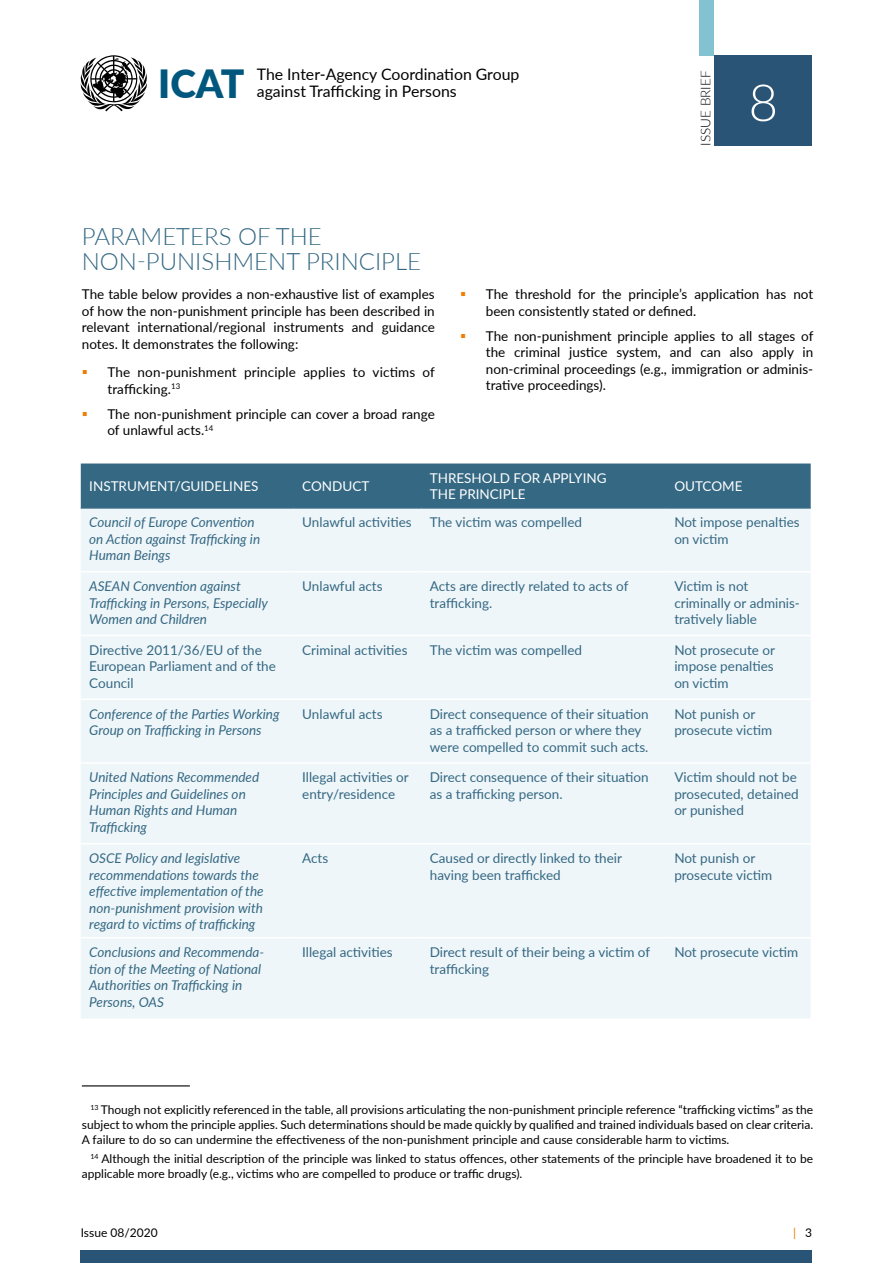
<style>
.page{position:relative;width:893px;height:1263px;background:#fff}
.page>*{position:absolute;margin:0;border:0;box-sizing:border-box;transform-origin:0 0}
.t1{font:300 51px "Lato";color:#fff}
.t2{font:900 38.85px "Lato";color:#00577e}
.HEADING_B{font:300 24px/25.5px "Lato";color:#346883}
.t3{font:15.9px "Lato";color:#000}
.BODY{font:13.5px/16.5px "Lato";color:#346883}
.BODY-2{font:13.5px/16.5px "Lato";color:#000}
.BODY-3{font:italic 13.5px/16.5px "Lato";color:#346883}
.table_header{font:13.5px/16.5px "Lato";color:#fff}
.t4{font:300 13.5px "Lato";color:#000}
.FOOTNOTE{font:12px/15px "Lato";color:#000;text-align:justify}
.BODY-4{font:12px "Lato";color:#ef7d00}
.s1{color:#000}
</style>
<div class="page">
<div style="left:81px;top:1250px;width:731px;height:13px;background:#2a5476"></div>
<div style="left:714px;top:55px;width:98px;height:91px;background:#2a5476"></div>
<div style="left:699px;top:0;width:15px;height:55px;background:#83c2d1"></div>
<hr style="left:82px;top:1085px;width:108px;height:1px;background:#000">
<div style="left:81px;top:463px;width:730px;height:44px;background:#346883"></div>
<div style="left:81px;top:509px;width:730px;height:509px;background:#eff6f9"></div>
<hr style="left:81px;top:507px;width:213px;height:2px;background:#346883">
<hr style="left:294px;top:507px;width:127px;height:2px;background:#346883">
<hr style="left:421px;top:507px;width:245px;height:2px;background:#346883">
<hr style="left:666px;top:507px;width:145px;height:2px;background:#346883">
<hr style="left:81px;top:571px;width:213px;height:1px;background:#fff">
<hr style="left:294px;top:571px;width:127px;height:1px;background:#fff">
<hr style="left:421px;top:571px;width:245px;height:1px;background:#fff">
<hr style="left:666px;top:571px;width:145px;height:1px;background:#fff">
<hr style="left:81px;top:635px;width:213px;height:1px;background:#fff">
<hr style="left:294px;top:635px;width:127px;height:1px;background:#fff">
<hr style="left:421px;top:635px;width:245px;height:1px;background:#fff">
<hr style="left:666px;top:635px;width:145px;height:1px;background:#fff">
<hr style="left:81px;top:698px;width:213px;height:2px;background:#fff">
<hr style="left:294px;top:698px;width:127px;height:2px;background:#fff">
<hr style="left:421px;top:698px;width:245px;height:2px;background:#fff">
<hr style="left:666px;top:698px;width:145px;height:2px;background:#fff">
<hr style="left:81px;top:762px;width:213px;height:2px;background:#fff">
<hr style="left:294px;top:762px;width:127px;height:2px;background:#fff">
<hr style="left:421px;top:762px;width:245px;height:2px;background:#fff">
<hr style="left:666px;top:762px;width:145px;height:2px;background:#fff">
<hr style="left:81px;top:843px;width:213px;height:1px;background:#fff">
<hr style="left:294px;top:843px;width:127px;height:1px;background:#fff">
<hr style="left:421px;top:843px;width:245px;height:1px;background:#fff">
<hr style="left:666px;top:843px;width:145px;height:1px;background:#fff">
<hr style="left:81px;top:937px;width:213px;height:1px;background:#fff">
<hr style="left:294px;top:937px;width:127px;height:1px;background:#fff">
<hr style="left:421px;top:937px;width:245px;height:1px;background:#fff">
<hr style="left:666px;top:937px;width:145px;height:1px;background:#fff">
<svg style="left:81px;top:55px;width:66px;height:56px"></svg>
<p class="t2" style="left:158px;top:55px;width:88px">ICAT</p>
<p class="t3" style="left:257px;top:63px;width:264px">The Inter-Agency Coordination Group</p>
<p class="t3" style="left:257px;top:80px;width:201px">against Trafficking in Persons</p>
<p class="HEADING_B" style="left:82px;top:222px;width:341px">PARAMETERS OF THE<br>NON-PUNISHMENT PRINCIPLE</p>
<p class="t4" style="left:696px;top:146px;width:76px;rotate:-90deg">ISSUE BRIEF</p>
<h1 class="t1" style="left:748px;top:67px;width:31px">8</h1>
<p class="BODY-2" style="left:82px;top:286px;width:354px;text-align:justify">The table below provides a non-exhaustive list of examples of how the non-punishment principle has been described in relevant international/regional instruments and guidance notes. It demonstrates the following:</p>
<p class="BODY-2" style="left:107px;top:364px;width:329px">The non-punishment principle applies to victims of trafficking.<sup>13</sup></p>
<p class="BODY-2" style="left:107px;top:405px;width:329px">The non-punishment principle can cover a broad range of unlawful acts.<sup>14</sup></p>
<p class="BODY-2" style="left:486px;top:286px;width:329px">The threshold for the principle’s application has not been consistently stated or defined.</p>
<p class="BODY-2" style="left:486px;top:327px;width:329px;text-align:justify">The non-punishment principle applies to all stages of the criminal justice system, and can also apply in non-criminal proceedings (e.g., immigration or adminis&shy;trative proceedings).</p>
<p class="table_header" style="left:89px;top:477px;width:171px">INSTRUMENT/GUIDELINES</p>
<p class="table_header" style="left:302px;top:477px;width:69px">CONDUCT</p>
<p class="table_header" style="left:430px;top:469px;width:178px">THRESHOLD FOR APPLYING<br>THE PRINCIPLE</p>
<p class="table_header" style="left:674px;top:477px;width:70px">OUTCOME</p>
<p class="BODY-3" style="left:89px;top:514px;width:172px">Council of Europe Convention on Action against Trafficking in<br>Human Beings</p>
<p class="BODY" style="left:302px;top:513px;width:111px">Unlawful activities</p>
<p class="BODY" style="left:430px;top:513px;width:154px">The victim was compelled</p>
<p class="BODY" style="left:674px;top:513px;width:127px">Not impose penalties on victim</p>
<p class="BODY-3" style="left:89px;top:577px;width:180px">ASEAN Convention against<br>Trafficking in Persons, Especially<br>Women and Children</p>
<p class="BODY" style="left:302px;top:577px;width:82px">Unlawful acts</p>
<p class="BODY" style="left:430px;top:577px;width:200px">Acts are directly related to acts of trafficking.</p>
<p class="BODY" style="left:674px;top:577px;width:127px">Victim is not criminally or adminis&shy;tratively liable</p>
<p class="BODY" style="left:89px;top:641px;width:188px">Directive 2011/36/EU of the<br>European Parliament and of the<br>Council</p>
<p class="BODY" style="left:302px;top:641px;width:107px">Criminal activities</p>
<p class="BODY" style="left:430px;top:641px;width:154px">The victim was compelled</p>
<p class="BODY" style="left:674px;top:641px;width:102px;text-align:justify">Not prosecute or impose penalties on victim</p>
<p class="BODY-3" style="left:89px;top:705px;width:192px">Conference of the Parties Working<br>Group on Trafficking in Persons</p>
<p class="BODY" style="left:302px;top:705px;width:82px">Unlawful acts</p>
<p class="BODY" style="left:430px;top:705px;width:220px">Direct consequence of their situation as a trafficked person or where they were compelled to commit such acts.</p>
<p class="BODY" style="left:674px;top:705px;width:99px">Not punish or prosecute victim</p>
<p class="BODY-3" style="left:89px;top:769px;width:171px">United Nations Recommended<br>Principles and Guidelines on<br>Human Rights and Human<br>Trafficking</p>
<p class="BODY" style="left:302px;top:769px;width:108px">Illegal activities or entry/residence</p>
<p class="BODY" style="left:430px;top:769px;width:220px">Direct consequence of their situation as a trafficking person.</p>
<p class="BODY" style="left:674px;top:769px;width:126px">Victim should not be prosecuted, detained or punished</p>
<p class="BODY-3" style="left:89px;top:849px;width:176px">OSCE Policy and legislative recommendations towards the effective implementation of the non-punishment provision with regard to victims of trafficking</p>
<p class="BODY" style="left:302px;top:849px;width:28px">Acts</p>
<p class="BODY" style="left:430px;top:849px;width:194px">Caused or directly linked to their having been trafficked</p>
<p class="BODY" style="left:674px;top:849px;width:99px">Not punish or prosecute victim</p>
<p class="BODY-3" style="left:89px;top:943px;width:176px">Conclusions and Recommenda&shy;tion of the Meeting of National<br>Authorities on Trafficking in<br>Persons, OAS</p>
<p class="BODY" style="left:302px;top:943px;width:92px">Illegal activities</p>
<p class="BODY" style="left:430px;top:943px;width:222px">Direct result of their being a victim of trafficking</p>
<p class="BODY" style="left:674px;top:943px;width:125px">Not prosecute victim</p>
<p class="FOOTNOTE" style="left:82px;top:1101px;width:733px;text-indent:9px"><sup>13</sup> Though not explicitly referenced in the table, all provisions articulating the non-punishment principle reference “trafficking victims” as the subject to whom the principle applies. Such determinations should be made quickly by qualified and trained individuals based on clear criteria.<br>A failure to do so can undermine the effectiveness of the non-punishment principle and cause considerable harm to victims.</p>
<p class="FOOTNOTE" style="left:82px;top:1150px;width:733px;text-indent:9px"><sup>14</sup> Although the initial description of the principle was linked to status offences, other statements of the principle have broadened it to be applicable more broadly (e.g., victims who are compelled to produce or traffic drugs).</p>
<p class="FOOTNOTE" style="left:81px;top:1224px;width:78px">Issue 08/2020</p>
<p class="BODY-4" style="left:793px;top:1223px;width:20px">| <span class="s1">3</span></p>
</div>
